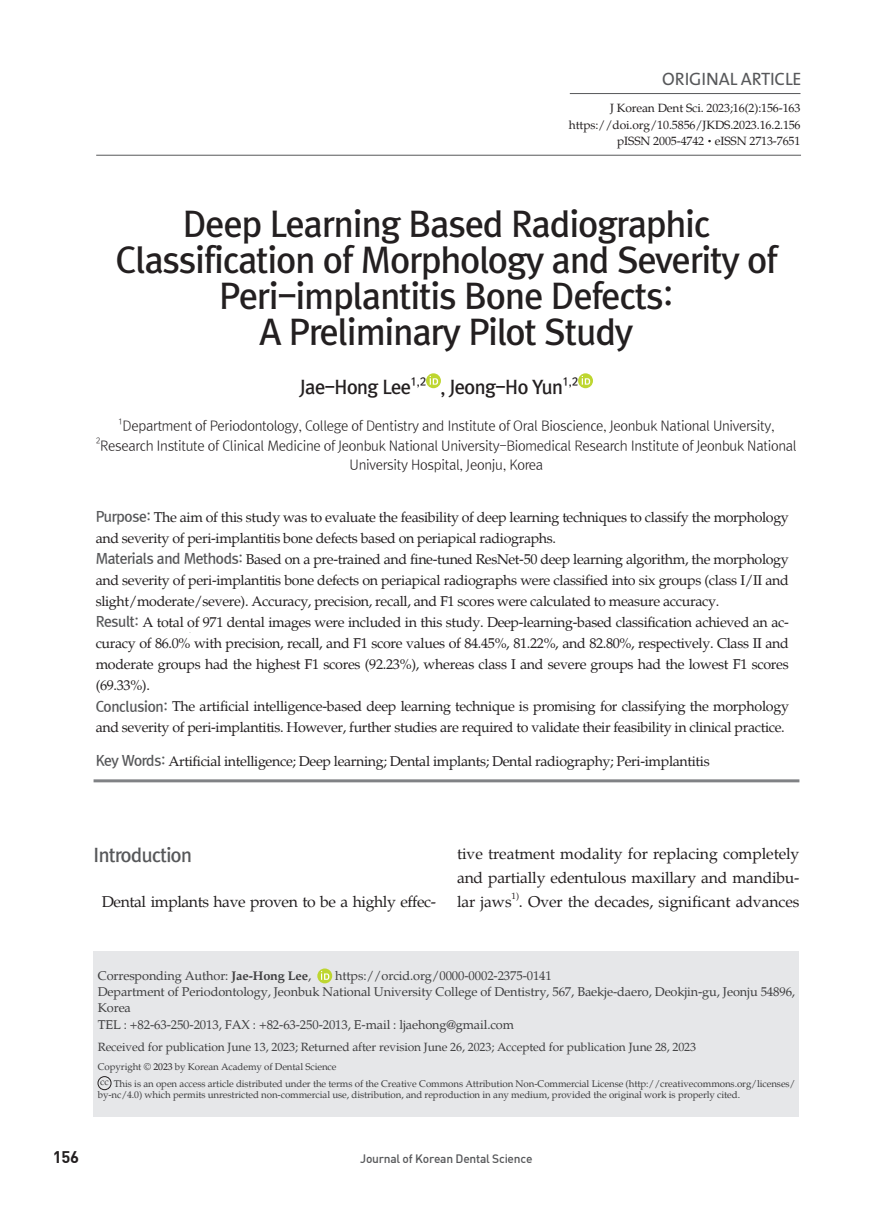
<style>
.page{position:relative;width:893px;height:1212px;background:#fff}
.page>*{position:absolute;margin:0;border:0;box-sizing:border-box;transform-origin:0 0}
.t1{font:34.5px/36px "Rix M Go PB";letter-spacing:-.02em;color:#231f20;text-align:center}
.t2{font:18.75px "Rix M Go PB";letter-spacing:-.025em;color:#231f20}
.t3{font:18.75px "Rix M Go PB";letter-spacing:-.025em;color:#57585a}
.t4{font:18px "The Mix";letter-spacing:-.01em;color:#57585a}
.t5{font:16.5px "Dinbol";color:#231f20}
.t6{font:15.75px/23.5px "Palatino";letter-spacing:-.015em;color:#231f20;text-align:justify}
.t7{font:14.25px/21px "Palatino";letter-spacing:-.025em;color:#231f20}
.t8{font:13.5px/19.5px "Rix M Go PL";letter-spacing:-.025em;color:#231f20;text-align:center}
.t9{font:12.75px/16.2px "Palatino";letter-spacing:-.01em;color:#3e3e3f}
.t10{font:12px/16.5px "Palatino";letter-spacing:-.01em;color:#231f20;text-align:right}
.t11{font:12px "Palatino";letter-spacing:-.01em;color:#3e3e3f}
.t12{font:12px "Dinmed";letter-spacing:-.02em;color:#57585a}
.t13{font:10.95px "Rix M Go PB";color:#231f20}
.t14{font:9.75px/17.2px "Palatino";letter-spacing:-.01em;color:#3e3e3f}
.t15{font:9.15px "Palatino";color:#231f20}
.t16{font:7.8px "Rix M Go PL";color:#231f20}
.s1{font-family:"Rix M Go PB";color:#57585a}
.s2{color:#231f20}
.s3{font-weight:700}
</style>
<div class="page">
<hr style="left:570px;top:93px;width:230px;height:1px;background:#57585a">
<hr style="left:96px;top:155px;width:705px;height:1px;background:#57585a">
<div style="left:94px;top:951px;width:705px;height:165px;background:#e6e7e9"></div>
<svg style="left:317px;top:968px;width:15px;height:15px"></svg>
<svg style="left:321px;top:971px;width:8px;height:9px"></svg>
<div style="left:98px;top:1076px;width:13px;height:14px;border:1px solid #231f20;border-radius:50%"></div>
<hr style="left:94px;top:779px;width:705px;height:3px;background:#808285">
<svg style="left:426px;top:373px;width:15px;height:15px"></svg>
<svg style="left:430px;top:376px;width:8px;height:9px"></svg>
<svg style="left:578px;top:373px;width:15px;height:15px"></svg>
<svg style="left:582px;top:376px;width:8px;height:9px"></svg>
<p class="t4" style="left:662px;top:64px;width:141px">ORIGINAL ARTICLE</p>
<p class="t10" style="left:569px;top:100px;width:233px">J Korean Dent Sci. 2023;16(2):156-163 https://doi.org/10.5856/JKDS.2023.16.2.156 pISSN 2005-4742 ∙ eISSN 2713-7651</p>
<h1 class="t1" style="left:116px;top:207px;width:663px">Deep Learning Based Radiographic Classification of Morphology and Severity of Peri-implantitis Bone Defects:<br>A Preliminary Pilot Study</h1>
<h2 class="t2" style="left:300px;top:378px;width:113px">Jae-Hong Lee</h2>
<p class="t13" style="left:411px;top:376px;width:17px">1,2</p>
<h2 class="t2" style="left:440px;top:378px;width:124px">, Jeong-Ho Yun</h2>
<p class="t13" style="left:563px;top:376px;width:17px">1,2</p>
<p class="t16" style="left:118px;top:417px;width:6px">1</p>
<p class="t8" style="left:123px;top:417px;width:654px">Department of Periodontology, College of Dentistry and Institute of Oral Bioscience, Jeonbuk National University,</p>
<p class="t16" style="left:96px;top:437px;width:6px">2</p>
<p class="t8" style="left:100px;top:436px;width:698px">Research Institute of Clinical Medicine of Jeonbuk National University-Biomedical Research Institute of Jeonbuk National<br>University Hospital, Jeonju, Korea</p>
<p class="t7" style="left:96px;top:507px;width:695px"><span class="s1">Purpose:</span> The aim of this study was to evaluate the feasibility of deep learning techniques to classify the morphology and severity of peri-implantitis bone defects based on periapical radiographs.<br><span class="s1">Materials and Methods:</span> Based on a pre-trained and fine-tuned ResNet-50 deep learning algorithm, the morphology and severity of peri-implantitis bone defects on periapical radiographs were classified into six groups (class I/II and slight/moderate/severe). Accuracy, precision, recall, and F1 scores were calculated to measure accuracy.<br><span class="s1">Result:</span> A total of 971 dental images were included in this study. Deep-learning-based classification achieved an ac&shy;curacy of 86.0% with precision, recall, and F1 score values of 84.45%, 81.22%, and 82.80%, respectively. Class II and moderate groups had the highest F1 scores (92.23%), whereas class I and severe groups had the lowest F1 scores (69.33%).<br><span class="s1">Conclusion:</span> The artificial intelligence-based deep learning technique is promising for classifying the morphology and severity of peri-implantitis. However, further studies are required to validate their feasibility in clinical practice.</p>
<p class="t7" style="left:96px;top:751px;width:615px"><span class="s1">Key Words:</span> Artificial intelligence; Deep learning; Dental implants; Dental radiography; Peri-implantitis</p>
<h2 class="t3" style="left:94px;top:846px;width:100px">Introduction</h2>
<p class="t6" style="left:102px;top:890px;width:335px">Dental implants have proven to be a highly effec-</p>
<p class="t6" style="left:457px;top:843px;width:344px">tive treatment modality for replacing completely and partially edentulous maxillary and mandibu&shy;lar jaws</p>
<p class="t15" style="left:512px;top:890px;width:9px">1)</p>
<p class="t6" style="left:519px;top:890px;width:282px">. Over the decades, significant advances</p>
<p class="t9" style="left:98px;top:968px;width:699px;text-indent:237px">https://orcid.org/0000-0002-2375-0141<br>Department of Periodontology, Jeonbuk National University College of Dentistry, 567, Baekje-daero, Deokjin-gu, Jeonju 54896, Korea<br>TEL : +82-63-250-2013, FAX : +82-63-250-2013, E-mail : ljaehong@gmail.com</p>
<p class="t11" style="left:98px;top:1039px;width:600px">Received for publication June 13, 2023; Returned after revision June 26, 2023; Accepted for publication June 28, 2023</p>
<p class="t14" style="left:98px;top:1058px;width:699px">Copyright © <span class="s2">2023</span> by Korean Academy of Dental Science<br>cc This is an open access article distributed under the terms of the Creative Commons Attribution Non-Commercial License (http://creativecommons.org/licenses/</p>
<p class="t14" style="left:98px;top:1086px;width:644px">by-nc/4.0) which permits unrestricted non-commercial use, distribution, and reproduction in any medium, provided the original work is properly cited.</p>
<p class="t9" style="left:98px;top:968px;width:215px">Corresponding Author: <span class="s3">Jae-Hong Lee</span>,</p>
<p class="t5" style="left:53px;top:1146px;width:28px">156</p>
<p class="t12" style="left:360px;top:1151px;width:174px">Journal of Korean Dental Science</p>
</div>
